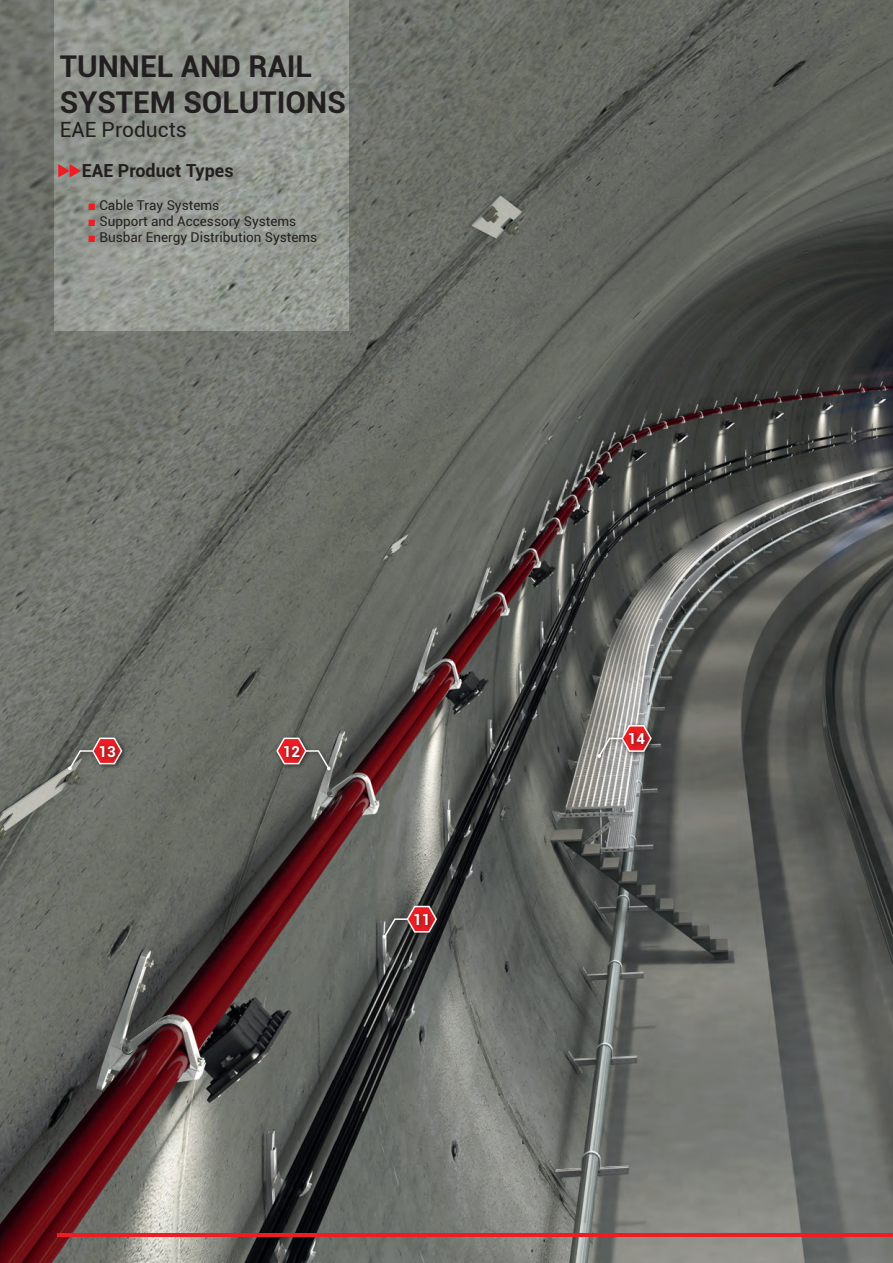
<style>
.page{position:relative;width:893px;height:1263px;background:#fff}
.page>*{position:absolute;margin:0;border:0;box-sizing:border-box;transform-origin:0 0}
.t1{font:700 30px "Roboto";color:#231f20}
.t2{font:21px "Roboto";color:#231f20}
.t3{font:700 18px "Roboto";color:#231f20}
.t4{font:700 15px "Roboto";color:#fff}
.t5{font:13.5px "Roboto";color:#231f20}
.s1{font-family:"Arial";color:#ee1d23}
</style>
<div class="page">
<img style="left:0;top:0;width:893px;height:1263px">
<hr style="left:58px;top:1233px;width:835px;height:4px;background:#ee1d23">
<div style="left:619px;top:722px;width:38px;height:36px;background:#231f20;opacity:.75"></div>
<div style="left:596px;top:734px;width:32px;height:28px;background:#231f20;opacity:.75"></div>
<div style="left:600px;top:757px;width:19px;height:19px;background:#231f20;opacity:.75"></div>
<svg style="left:597px;top:724px;width:56px;height:34px;background:#b18281"></svg>
<div style="left:404px;top:902px;width:38px;height:37px;background:#231f20;opacity:.75"></div>
<div style="left:381px;top:915px;width:33px;height:28px;background:#231f20;opacity:.75"></div>
<div style="left:385px;top:938px;width:19px;height:18px;background:#231f20;opacity:.75"></div>
<svg style="left:382px;top:904px;width:56px;height:35px;background:#7d5050"></svg>
<div style="left:89px;top:734px;width:39px;height:36px;background:#231f20;opacity:.75"></div>
<div style="left:66px;top:747px;width:33px;height:27px;background:#231f20;opacity:.75"></div>
<div style="left:71px;top:769px;width:19px;height:19px;background:#231f20;opacity:.75"></div>
<svg style="left:68px;top:736px;width:55px;height:35px;background:#8f6260"></svg>
<div style="left:274px;top:734px;width:38px;height:36px;background:#231f20;opacity:.75"></div>
<div style="left:303px;top:747px;width:32px;height:27px;background:#231f20;opacity:.75"></div>
<div style="left:330px;top:769px;width:19px;height:19px;background:#231f20;opacity:.75"></div>
<svg style="left:275px;top:736px;width:56px;height:35px;background:#8b5f5c"></svg>
<svg style="left:54px;top:0;width:295px;height:331px;background:#91968f"></svg>
<svg style="left:58px;top:164px;width:23px;height:14px"></svg>
<p class="t1" style="left:60px;top:45px;width:254px">TUNNEL AND RAIL</p>
<p class="t1" style="left:60px;top:81px;width:287px">SYSTEM SOLUTIONS</p>
<p class="t2" style="left:60px;top:115px;width:128px">EAE Products</p>
<p class="t3" style="left:82px;top:158px;width:153px">EAE Product Types</p>
<p class="t5" style="left:88px;top:195px;width:133px"><span class="s1">■</span> Cable Tray Systems</p>
<p class="t5" style="left:88px;top:212px;width:210px"><span class="s1">■</span> Support and Accessory Systems</p>
<p class="t5" style="left:88px;top:228px;width:231px"><span class="s1">■</span> Busbar Energy Distribution Systems</p>
<p class="t4" style="left:99px;top:741px;width:19px">13</p>
<p class="t4" style="left:283px;top:741px;width:19px">12</p>
<p class="t4" style="left:413px;top:909px;width:19px">11</p>
<p class="t4" style="left:628px;top:728px;width:19px">14</p>
</div>
